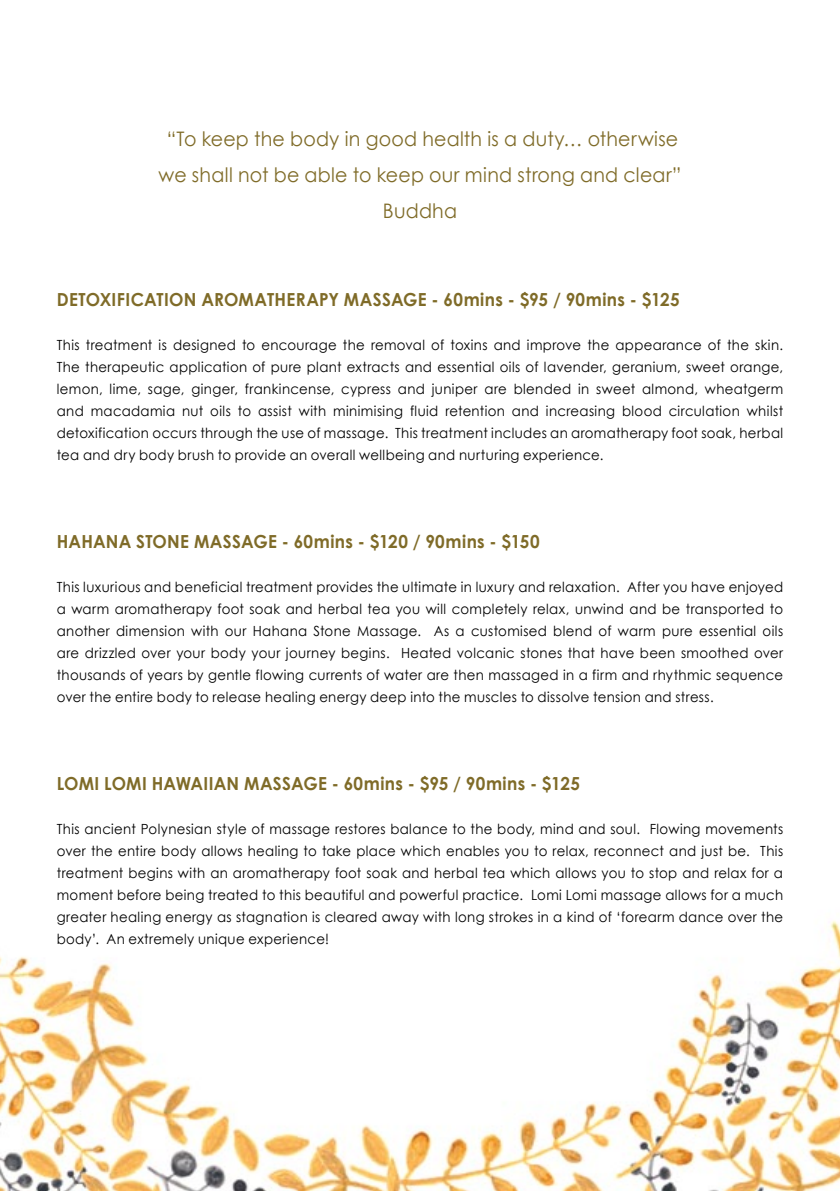
<style>
.page{position:relative;width:840px;height:1191px;background:#fff}
.page>*{position:absolute;margin:0;border:0;box-sizing:border-box;transform-origin:0 0}
.t1{font:20px/36px "Century Gothic";letter-spacing:.01em;color:#7f6b28;text-align:center;scale:.95 1}
.t2{font:700 18px "Century Gothic";letter-spacing:.015em;color:#7f6b28;scale:.95 1}
.t3{font:14px/22px "Century Gothic";letter-spacing:.025em;color:#000;text-align:justify;scale:.95 1}
</style>
<div class="page">
<img style="left:0;top:920px;width:839px;height:271px">
<h1 class="t1" style="left:158px;top:120px;width:551px">“To keep the body in good health is a duty… otherwise we shall not be able to keep our mind strong and clear”<br>Buddha</h1>
<p class="t2" style="left:57px;top:288px;width:657px">DETOXIFICATI ON AROMATHERAPY MASSAGE - 60mins - $95 / 90mins - $125</p>
<p class="t3" style="left:57px;top:334px;width:765px">This treatment is designed to encourage the removal of toxins and improve the appearance of the skin.<br>The therapeutic application of pure plant extracts and essential oils of lavender, geranium, sweet orange, lemon, lime, sage, ginger, frankincense, cypress and juniper are blended in sweet almond, wheatgerm and macadamia nut oils to assist with minimising fluid retention and increasing blood circulation whilst detoxification occurs through the use of massage. This treatment includes an aromatherapy foot soak, herbal tea and dry body brush to provide an overall wellbeing and nurturing experience.</p>
<p class="t2" style="left:57px;top:530px;width:509px">HAHANA STONE MASSAGE - 60mins - $120 / 90mins - $150</p>
<p class="t3" style="left:57px;top:576px;width:765px">This luxurious and beneficial treatment provides the ultimate in luxury and relaxation. After you have enjoyed a warm aromatherapy foot soak and herbal tea you will completely relax, unwind and be transported to another dimension with our Hahana Stone Massage. As a customised blend of warm pure essential oils are drizzled over your body your journey begins. Heated volcanic stones that have been smoothed over thousands of years by gentle flowing currents of water are then massaged in a firm and rhythmic sequence over the entire body to release healing energy deep into the muscles to dissolve tension and stress.</p>
<p class="t2" style="left:57px;top:772px;width:552px">LOMI LOMI HAWAIIAN MASSAGE - 60mins - $95 / 90mins - $125</p>
<p class="t3" style="left:57px;top:818px;width:765px">This ancient Polynesian style of massage restores balance to the body, mind and soul. Flowing movements over the entire body allows healing to take place which enables you to relax, reconnect and just be. This treatment begins with an aromatherapy foot soak and herbal tea which allows you to stop and relax for a moment before being treated to this beautiful and powerful practice. Lomi Lomi massage allows for a much greater healing energy as stagnation is cleared away with long strokes in a kind of ‘forearm dance over the body’. An extremely unique experience!</p>
</div>
